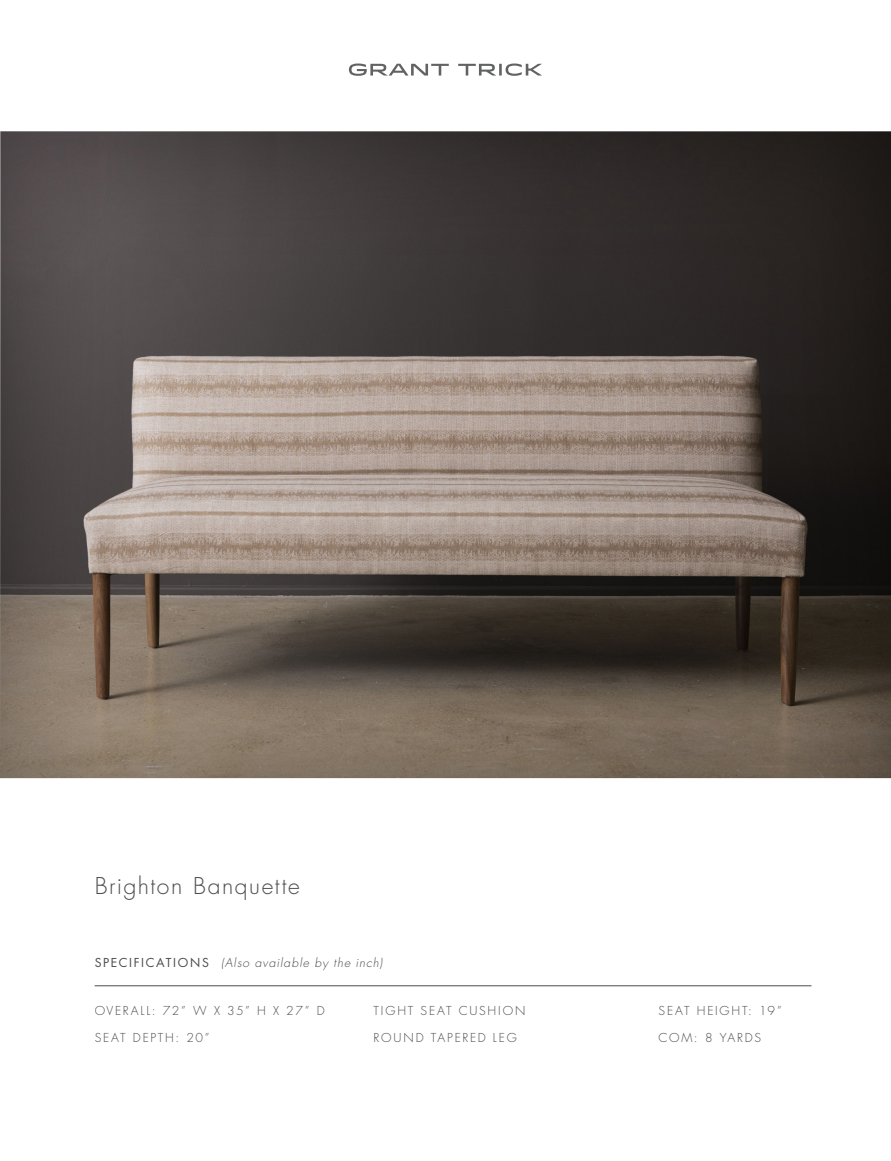
<style>
.page{position:relative;width:891px;height:1161px;background:#fff}
.page>*{position:absolute;margin:0;border:0;box-sizing:border-box;transform-origin:0 0}
.t1{font:300 22.5px "Futura Std";letter-spacing:.065em;color:#4b4c4d}
.t2{font:300 12px "Futura Std";letter-spacing:.14em;color:#4b4c4d}
.t3{font:italic 300 12px "Futura Std";letter-spacing:.08em;color:#4b4c4d}
.s1{font-weight:400;font-style:normal}
</style>
<div class="page">
<hr style="left:95px;top:986px;width:717px;height:1px;background:#4b4c4d">
<div style="left:0;top:129px;width:891px;height:655px;background:#231f20;opacity:.53"></div>
<svg style="left:349px;top:64px;width:193px;height:12px"></svg>
<h1 class="t1" style="left:95px;top:872px;width:207px">Brighton Banquette</h1>
<p class="t3" style="left:95px;top:955px;width:289px"><span class="s1">SPECIFICATIONS</span> (Also available by the inch)</p>
<p class="t2" style="left:95px;top:1003px;width:232px">OVERALL: 72” W X 35” H X 27” D</p>
<p class="t2" style="left:374px;top:1003px;width:153px">TIGHT SEAT CUSHION</p>
<p class="t2" style="left:659px;top:1003px;width:125px">SEAT HEIGHT: 19”</p>
<p class="t2" style="left:95px;top:1030px;width:117px">SEAT DEPTH: 20”</p>
<p class="t2" style="left:374px;top:1030px;width:145px">ROUND TAPERED LEG</p>
<p class="t2" style="left:659px;top:1030px;width:104px">COM: 8 YARDS</p>
</div>
